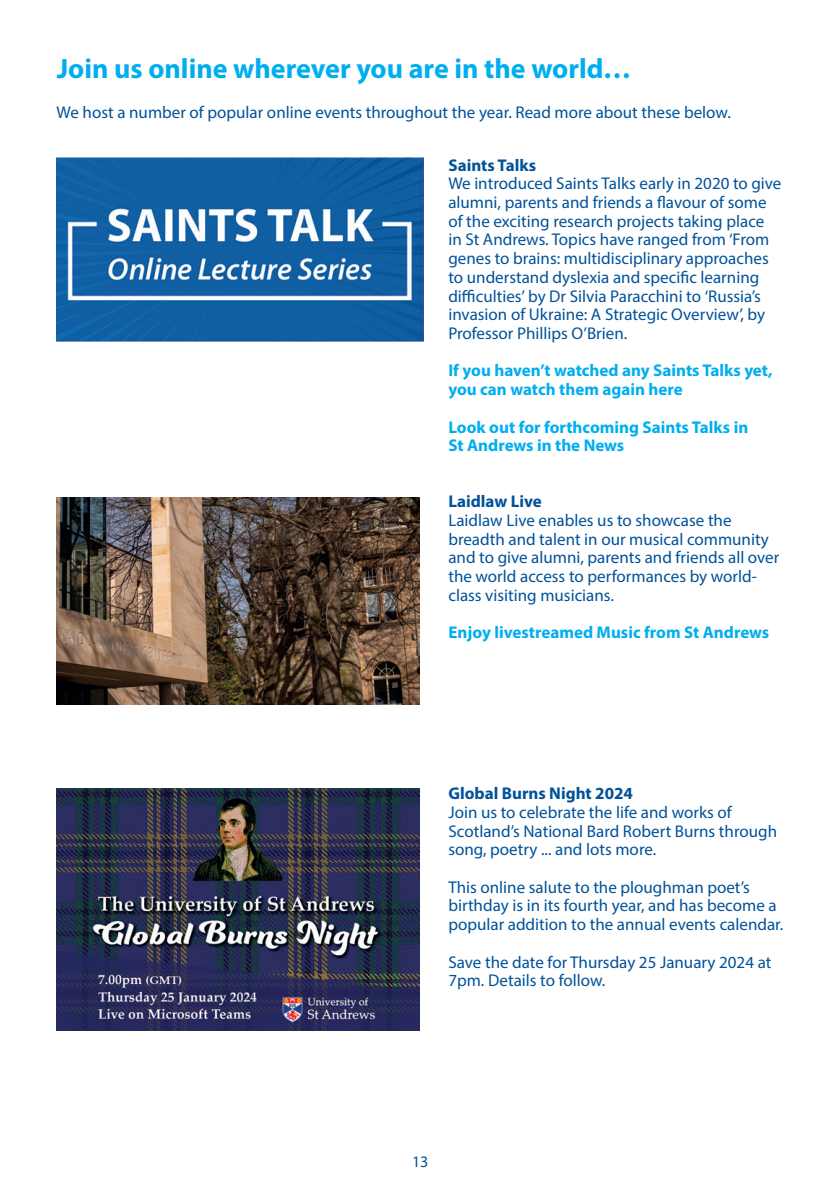
<style>
.page{position:relative;width:840px;height:1191px;background:#fff}
.page>*{position:absolute;margin:0;border:0;box-sizing:border-box;transform-origin:0 0}
.Section_heading{font:700 28px "Myriad Pro";color:#00aeef}
.Body_of_text{font:17px/18.6px "Myriad Pro";color:#01529a}
.Body_of_text-2{font:700 17px/18.8px "Myriad Pro";color:#00aeef}
.Body_of_text-3{font:700 17px "Myriad Pro";color:#01529a}
.t1{font:16px "Myriad Pro";color:#01529a}
</style>
<div class="page">
<img style="left:57px;top:158px;width:366px;height:183px">
<img style="left:57px;top:497px;width:363px;height:207px">
<img style="left:57px;top:788px;width:363px;height:242px">
<h2 class="Section_heading" style="left:57px;top:50px;width:575px">Join us online wherever you are in the world…</h2>
<p class="Body_of_text" style="left:57px;top:102px;width:675px">We host a number of popular online events throughout the year. Read more about these below.</p>
<p class="Body_of_text-3" style="left:448px;top:154px;width:89px">Saints Talks</p>
<p class="Body_of_text" style="left:448px;top:174px;width:334px">We introduced Saints Talks early in 2020 to give alumni, parents and friends a flavour of some of the exciting research projects taking place in St Andrews. Topics have ranged from ‘From genes to brains: multidisciplinary approaches to understand dyslexia and specific learning difficulties’ by Dr Silvia Paracchini to ‘Russia’s invasion of Ukraine: A Strategic Overview’, by Professor Phillips O’Brien.</p>
<p class="Body_of_text-2" style="left:448px;top:361px;width:325px">If you haven’t watched any Saints Talks yet, you can watch them again here</p>
<p class="Body_of_text-2" style="left:448px;top:417px;width:301px">Look out for forthcoming Saints Talks in<br>St Andrews in the News</p>
<p class="Body_of_text-3" style="left:448px;top:490px;width:95px">Laidlaw Live</p>
<p class="Body_of_text" style="left:448px;top:511px;width:332px">Laidlaw Live enables us to showcase the breadth and talent in our musical community and to give alumni, parents and friends all over the world access to performances by world&shy;class visiting musicians.</p>
<p class="Body_of_text-2" style="left:448px;top:622px;width:322px">Enjoy livestreamed Music from St Andrews</p>
<p class="Body_of_text-3" style="left:448px;top:782px;width:186px">Global Burns Night 2024</p>
<p class="Body_of_text" style="left:448px;top:802px;width:330px">Join us to celebrate the life and works of<br>Scotland’s National Bard Robert Burns through song, poetry ... and lots more.</p>
<p class="Body_of_text" style="left:448px;top:877px;width:336px">This online salute to the ploughman poet’s birthday is in its fourth year, and has become a popular addition to the annual events calendar.</p>
<p class="Body_of_text" style="left:448px;top:952px;width:324px">Save the date for Thursday 25 January 2024 at<br>7pm. Details to follow.</p>
<p class="t1" style="left:412px;top:1151px;width:18px">13</p>
</div>
